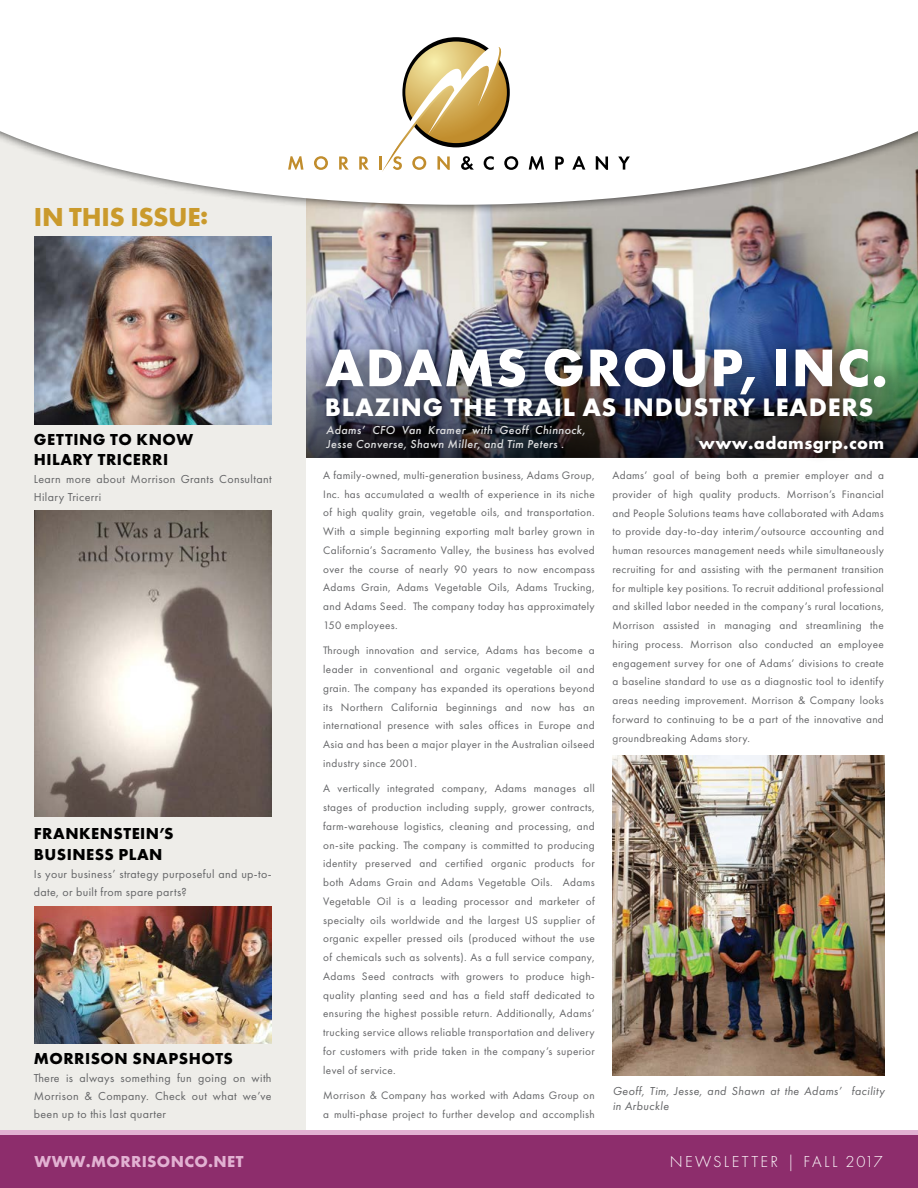
<style>
.page{position:relative;width:918px;height:1188px;background:#fff}
.page>*{position:absolute;margin:0;border:0;box-sizing:border-box;transform-origin:0 0}
.t1{font:700 54.9px "Futura PT";letter-spacing:.03em;color:#fff}
.t2{font:700 27px "Futura PT";letter-spacing:-.01em;color:#ca9a2c}
.t3{font:700 26.25px "Futura PT";letter-spacing:.03em;color:#fff}
.t4{font:700 18px "Futura PT";letter-spacing:.02em;color:#fff}
.t5{font:700 16.5px/19.5px "Futura PT";letter-spacing:.03em;color:#000}
.t6{font:300 16.5px "Futura PT";letter-spacing:.14em;color:#fff}
.t7{font:700 16.5px "Futura PT";letter-spacing:.02em;color:#e2b1d2}
.t8{font:12px/18px "Futura PT";letter-spacing:.03em;color:#636466}
.t9{font:italic 500 12px/13.5px "Futura PT";letter-spacing:.03em;color:#dcddde}
.t10{font:italic 12px/15px "Futura PT";letter-spacing:.03em;color:#636466}
.t11{font:11.25px/18.8px "Futura PT";letter-spacing:.03em;color:#636466;text-align:justify}
</style>
<div class="page">
<img style="left:305px;top:215px;width:613px;height:243px">
<div style="left:0;top:89px;width:305px;height:1099px;background:#eeede9"></div>
<div style="left:0;top:1135px;width:918px;height:53px;background:#8d2d6c"></div>
<div style="left:0;top:1130px;width:918px;height:5px;background:#e2b1d2"></div>
<svg style="left:306px;top:350px;width:612px;height:108px;background:#242a2a"></svg>
<img style="left:613px;top:755px;width:271px;height:321px">
<img style="left:34px;top:236px;width:238px;height:188px">
<img style="left:34px;top:511px;width:238px;height:305px">
<img style="left:34px;top:906px;width:238px;height:137px">
<div style="left:308px;top:331px;width:595px;height:104px;background:#000;opacity:.62"></div>
<div style="left:688px;top:424px;width:207px;height:41px;background:#000;opacity:.4"></div>
<div style="left:0;top:0;width:918px;height:215px;background:#000;opacity:.75"></div>
<svg style="left:0;top:0;width:918px;height:205px"></svg>
<svg style="left:288px;top:156px;width:16px;height:14px"></svg>
<svg style="left:314px;top:156px;width:14px;height:14px"></svg>
<svg style="left:339px;top:157px;width:10px;height:13px"></svg>
<svg style="left:359px;top:157px;width:10px;height:13px"></svg>
<svg style="left:379px;top:44px;width:139px;height:128px"></svg>
<svg style="left:529px;top:156px;width:15px;height:14px"></svg>
<svg style="left:555px;top:157px;width:9px;height:13px"></svg>
<svg style="left:572px;top:156px;width:13px;height:14px"></svg>
<svg style="left:596px;top:156px;width:12px;height:14px"></svg>
<svg style="left:618px;top:157px;width:12px;height:13px"></svg>
<h2 class="t2" style="left:34px;top:200px;width:176px">IN THIS ISSUE:</h2>
<h3 class="t5" style="left:34px;top:430px;width:161px">GETTING TO KNOW<br>HILARY TRICERRI</h3>
<p class="t8" style="left:34px;top:470px;width:239px">Learn more about Morrison Grants Consultant<br>Hilary Tricerri</p>
<h3 class="t5" style="left:34px;top:823px;width:141px;line-height:21px">FRANKENSTEIN’S<br>BUSINESS PLAN</h3>
<p class="t8" style="left:34px;top:865px;width:239px">Is your business’ strategy purposeful and up-to&shy;date, or built from spare parts?</p>
<h3 class="t5" style="left:34px;top:1048px;width:201px">MORRISON SNAPSHOTS</h3>
<p class="t8" style="left:34px;top:1069px;width:239px;text-align:justify">There is always something fun going on with Morrison &amp; Company. Check out what we’ve been up to this last quarter</p>
<h1 class="t1" style="left:325px;top:332px;width:564px">ADAMS GROUP, INC.</h1>
<h3 class="t3" style="left:325px;top:391px;width:550px">BLAZING THE TRAIL AS INDUSTRY LEADERS</h3>
<h3 class="t4" style="left:699px;top:432px;width:187px">www.adamsgrp.com</h3>
<p class="t11" style="left:323px;top:466px;width:273px">A family-owned, multi-generation business, Adams Group, Inc. has accumulated a wealth of experience in its niche of high quality grain, vegetable oils, and transportation.<br>With a simple beginning exporting malt barley grown in California’s Sacramento Valley, the business has evolved over the course of nearly 90 years to now encompass Adams Grain, Adams Vegetable Oils, Adams Trucking, and Adams Seed. The company today has approximately 150 employees.</p>
<p class="t11" style="left:323px;top:641px;width:273px">Through innovation and service, Adams has become a leader in conventional and organic vegetable oil and grain. The company has expanded its operations beyond its Northern California beginnings and now has an international presence with sales offices in Europe and Asia and has been a major player in the Australian oilseed industry since 2001.</p>
<p class="t11" style="left:323px;top:779px;width:273px">A vertically integrated company, Adams manages all stages of production including supply, grower contracts, farm-warehouse logistics, cleaning and processing, and on-site packing. The company is committed to producing identity preserved and certified organic products for both Adams Grain and Adams Vegetable Oils. Adams Vegetable Oil is a leading processor and marketer of specialty oils worldwide and the largest US supplier of organic expeller pressed oils (produced without the use of chemicals such as solvents). As a full service company, Adams Seed contracts with growers to produce high&shy;quality planting seed and has a field staff dedicated to ensuring the highest possible return. Additionally, Adams’ trucking service allows reliable transportation and delivery for customers with pride taken in the company’s superior level of service.</p>
<p class="t11" style="left:323px;top:1086px;width:273px">Morrison &amp; Company has worked with Adams Group on a multi-phase project to further develop and accomplish</p>
<p class="t9" style="left:326px;top:424px;width:261px">Adams’ CFO Van Kramer with Geoff Chinnock,<br>Jesse Converse, Shawn Miller, and Tim Peters .</p>
<p class="t11" style="left:612px;top:466px;width:273px">Adams’ goal of being both a premier employer and a provider of high quality products. Morrison’s Financial and People Solutions teams have collaborated with Adams to provide day-to-day interim/outsource accounting and human resources management needs while simultaneously recruiting for and assisting with the permanent transition for multiple key positions. To recruit additional professional and skilled labor needed in the company’s rural locations, Morrison assisted in managing and streamlining the hiring process. Morrison also conducted an employee engagement survey for one of Adams’ divisions to create a baseline standard to use as a diagnostic tool to identify areas needing improvement. Morrison &amp; Company looks forward to continuing to be a part of the innovative and groundbreaking Adams story.</p>
<p class="t10" style="left:613px;top:1084px;width:273px">Geoff, Tim, Jesse, and Shawn at the Adams’ facility in Arbuckle</p>
<h3 class="t7" style="left:35px;top:1150px;width:211px">WWW.MORRISONCO.NET</h3>
<h3 class="t6" style="left:670px;top:1152px;width:214px">NEWSLETTER | FALL 2017</h3>
</div>
